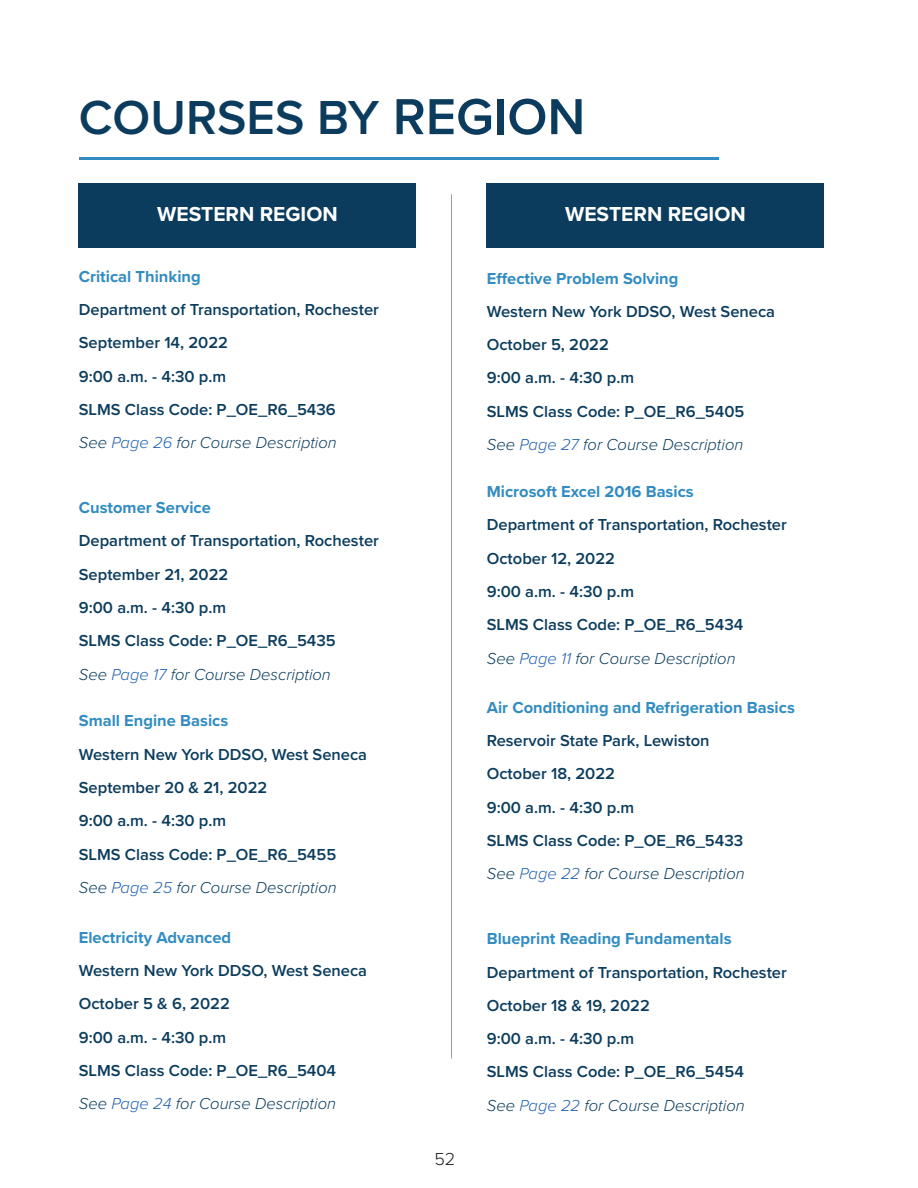
<style>
.page{position:relative;width:918px;height:1188px;background:#fff}
.page>*{position:absolute;margin:0;border:0;box-sizing:border-box;transform-origin:0 0}
.t1{font:600 49.5px "Proxima Nova";color:#0b3c5d}
.t2{font:700 21px "Proxima Nova";color:#fff}
.t3{font:300 18px "Proxima Nova";color:#231f20}
.t4{font:600 16.5px "Proxima Nova";color:#0b3c5d}
.t5{font:italic 300 16.5px "Proxima Nova";color:#0b3c5d}
.t6{font:700 16.5px "Proxima Nova";color:#328cc1}
.s1{font-size:52.5px}
.s2{color:#2363af}
</style>
<div class="page">
<hr style="left:80px;top:158px;width:639px;height:2px;background:#328cc1">
<hr style="left:451px;top:194px;width:1px;height:865px;background:#328cc1">
<div style="left:79px;top:184px;width:337px;height:64px;background:#0b3c5d"></div>
<div style="left:487px;top:184px;width:337px;height:64px;background:#0b3c5d"></div>
<p class="t1" style="left:79px;top:81px;width:508px">COURSES BY <span class="s1">REGION</span></p>
<p class="t2" style="left:157px;top:198px;width:182px">WESTERN REGION</p>
<p class="t2" style="left:565px;top:198px;width:182px">WESTERN REGION</p>
<p class="t6" style="left:79px;top:264px;width:123px">Critical Thinking</p>
<p class="t4" style="left:79px;top:297px;width:302px">Department of Transportation, Rochester</p>
<p class="t4" style="left:79px;top:331px;width:151px">September 14, 2022</p>
<p class="t4" style="left:79px;top:364px;width:149px">9:00 a.m. - 4:30 p.m</p>
<p class="t4" style="left:79px;top:397px;width:259px">SLMS Class Code: P_OE_R6_5436</p>
<p class="t5" style="left:79px;top:430px;width:259px">See <span class="s2">Page 26</span> for Course Description</p>
<p class="t6" style="left:79px;top:495px;width:134px">Customer Service</p>
<p class="t4" style="left:79px;top:529px;width:302px">Department of Transportation, Rochester</p>
<p class="t4" style="left:79px;top:562px;width:151px">September 21, 2022</p>
<p class="t4" style="left:79px;top:595px;width:149px">9:00 a.m. - 4:30 p.m</p>
<p class="t4" style="left:79px;top:628px;width:259px">SLMS Class Code: P_OE_R6_5435</p>
<p class="t5" style="left:79px;top:662px;width:254px">See <span class="s2">Page 17</span> for Course Description</p>
<p class="t6" style="left:79px;top:709px;width:151px">Small Engine Basics</p>
<p class="t4" style="left:79px;top:742px;width:290px">Western New York DDSO, West Seneca</p>
<p class="t4" style="left:79px;top:775px;width:190px">September 20 &amp; 21, 2022</p>
<p class="t4" style="left:79px;top:809px;width:149px">9:00 a.m. - 4:30 p.m</p>
<p class="t4" style="left:79px;top:842px;width:259px">SLMS Class Code: P_OE_R6_5455</p>
<p class="t5" style="left:79px;top:875px;width:259px">See <span class="s2">Page 25</span> for Course Description</p>
<p class="t6" style="left:79px;top:925px;width:154px">Electricity Advanced</p>
<p class="t4" style="left:79px;top:958px;width:290px">Western New York DDSO, West Seneca</p>
<p class="t4" style="left:79px;top:992px;width:153px">October 5 &amp; 6, 2022</p>
<p class="t4" style="left:79px;top:1025px;width:149px">9:00 a.m. - 4:30 p.m</p>
<p class="t4" style="left:79px;top:1058px;width:259px">SLMS Class Code: P_OE_R6_5404</p>
<p class="t5" style="left:79px;top:1092px;width:259px">See <span class="s2">Page 24</span> for Course Description</p>
<p class="t3" style="left:434px;top:1145px;width:22px">52</p>
<p class="t6" style="left:487px;top:266px;width:193px">Effective Problem Solving</p>
<p class="t4" style="left:487px;top:299px;width:290px">Western New York DDSO, West Seneca</p>
<p class="t4" style="left:487px;top:332px;width:124px">October 5, 2022</p>
<p class="t4" style="left:487px;top:366px;width:149px">9:00 a.m. - 4:30 p.m</p>
<p class="t4" style="left:487px;top:399px;width:259px">SLMS Class Code: P_OE_R6_5405</p>
<p class="t5" style="left:487px;top:432px;width:258px">See <span class="s2">Page 27</span> for Course Description</p>
<p class="t6" style="left:487px;top:479px;width:208px">Microsoft Excel 2016 Basics</p>
<p class="t4" style="left:487px;top:513px;width:302px">Department of Transportation, Rochester</p>
<p class="t4" style="left:487px;top:546px;width:130px">October 12, 2022</p>
<p class="t4" style="left:487px;top:579px;width:149px">9:00 a.m. - 4:30 p.m</p>
<p class="t4" style="left:487px;top:612px;width:258px">SLMS Class Code: P_OE_R6_5434</p>
<p class="t5" style="left:487px;top:646px;width:250px">See <span class="s2">Page 11</span> for Course Description</p>
<p class="t6" style="left:487px;top:695px;width:310px">Air Conditioning and Refrigeration Basics</p>
<p class="t4" style="left:487px;top:728px;width:224px">Reservoir State Park, Lewiston</p>
<p class="t4" style="left:487px;top:761px;width:130px">October 18, 2022</p>
<p class="t4" style="left:487px;top:795px;width:149px">9:00 a.m. - 4:30 p.m</p>
<p class="t4" style="left:487px;top:828px;width:258px">SLMS Class Code: P_OE_R6_5433</p>
<p class="t5" style="left:487px;top:861px;width:259px">See <span class="s2">Page 22</span> for Course Description</p>
<p class="t6" style="left:487px;top:926px;width:246px">Blueprint Reading Fundamentals</p>
<p class="t4" style="left:487px;top:960px;width:302px">Department of Transportation, Rochester</p>
<p class="t4" style="left:487px;top:993px;width:165px">October 18 &amp; 19, 2022</p>
<p class="t4" style="left:487px;top:1026px;width:149px">9:00 a.m. - 4:30 p.m</p>
<p class="t4" style="left:487px;top:1060px;width:259px">SLMS Class Code: P_OE_R6_5454</p>
<p class="t5" style="left:487px;top:1093px;width:259px">See <span class="s2">Page 22</span> for Course Description</p>
</div>
